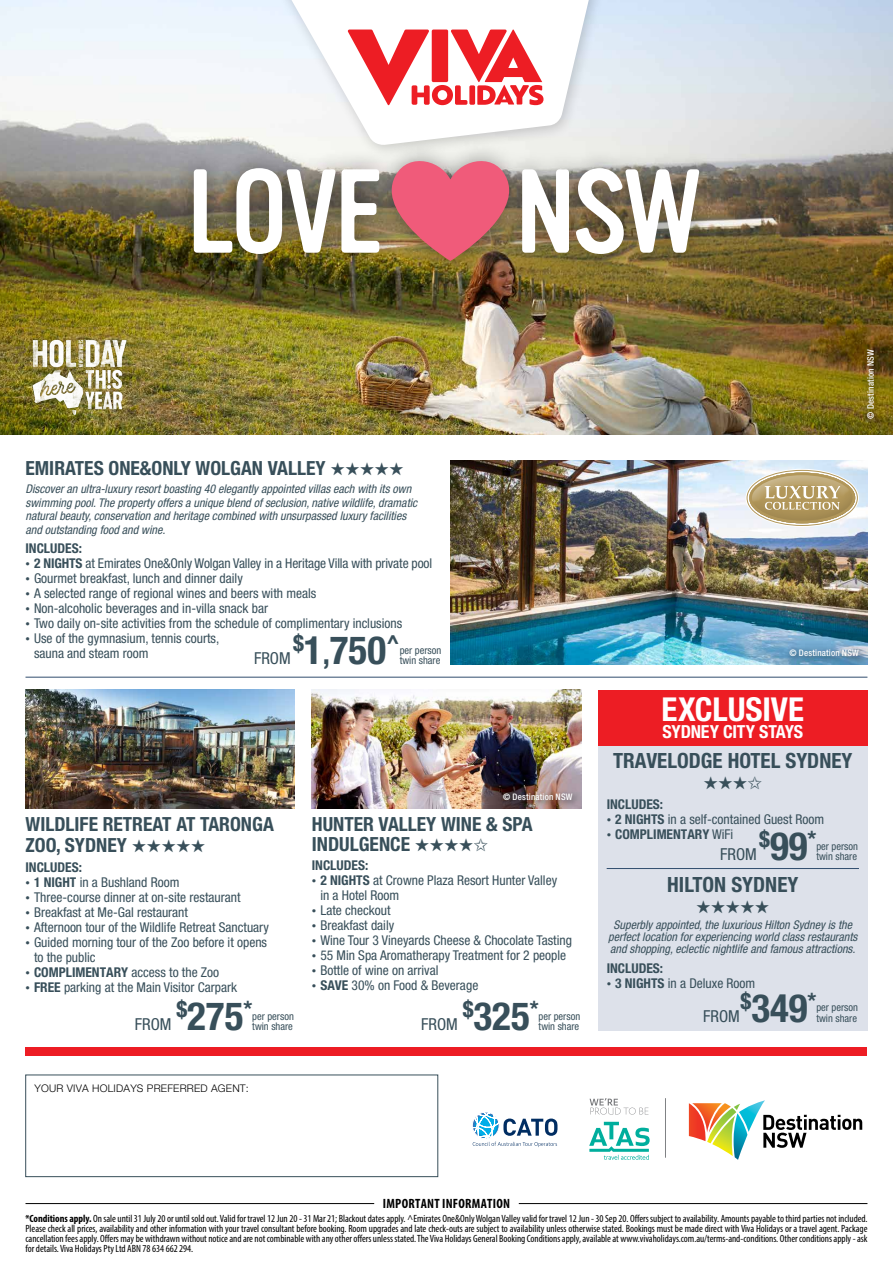
<style>
.page{position:relative;width:893px;height:1263px;background:#fff}
.page>*{position:absolute;margin:0;border:0;box-sizing:border-box;transform-origin:0 0}
.t1{font:700 condensed 33px "Helvetica Neue LT Std";color:#fff}
.t2{font:700 condensed 21px "Helvetica Neue LT Std";color:#384f5a}
.t3{font:700 condensed 19.5px/21px "Helvetica Neue LT Std";color:#384f5a}
.t4{font:700 condensed 18px "Helvetica Neue LT Std";letter-spacing:-.015em;color:#fff}
.t5{font:18px "Zapf Dingbats ITC";color:#384f5a}
.t6{font:condensed 16.5px "Helvetica Neue";color:#384f5a}
.t7{font:condensed 13.5px/15px "Helvetica Neue LT Std";color:#384f5a}
.t8{font:700 condensed 13.5px "Helvetica Neue LT Std";color:#384f5a}
.t9{font:700 condensed 13.5px "Myriad Pro";letter-spacing:.02em;color:#000}
.t10{font:italic condensed 12px/13.5px "Helvetica Neue LT Std";color:#384f5a;text-align:center}
.t11{font:condensed 10.5px/9.8px "Myriad Pro";letter-spacing:-.005em;color:#000;text-align:justify}
.t12{font:condensed 10.5px/10.5px "Helvetica Neue LT Std";color:#384f5a;text-align:right}
.t13{font:300 10.5px "Helvetica Neue LT Std";letter-spacing:.02em;color:#000}
.t14{font:500 condensed 9px "Helvetica Neue LT Std";letter-spacing:.025em;color:#fff}
.s1{font-size:9px}
.s2{font-weight:700}
.s3{font-weight:700;font-size:39px}
.s4{font-weight:700;font-size:30px}
.s5{font-weight:400;font-size:9px}
.s6{font-weight:400}
</style>
<div class="page">
<svg style="left:472px;top:1112px;width:85px;height:35px"></svg>
<svg style="left:589px;top:1122px;width:61px;height:38px"></svg>
<svg style="left:590px;top:1098px;width:58px;height:16px"></svg>
<hr style="left:26px;top:1203px;width:348px;height:1px;background:#000">
<hr style="left:519px;top:1203px;width:348px;height:1px;background:#000">
<div style="left:26px;top:1047px;width:841px;height:9px;background:#ed1d24"></div>
<div style="left:26px;top:1075px;width:412px;height:102px;border:1px solid #384f5a"></div>
<hr style="left:665px;top:1098px;width:1px;height:60px;background:#808285">
<img style="left:0;top:0;width:893px;height:435px">
<div style="left:275px;top:0;width:330px;height:159px;background:#000;opacity:.2"></div>
<svg style="left:284px;top:0;width:308px;height:141px"></svg>
<div style="left:598px;top:690px;width:269px;height:340px;background:#dde1ea"></div>
<div style="left:598px;top:690px;width:269px;height:55px;background:#ed1d24"></div>
<img style="left:451px;top:460px;width:416px;height:204px">
<img style="left:26px;top:690px;width:269px;height:119px">
<img style="left:312px;top:690px;width:269px;height:119px">
<div style="left:498px;top:789px;width:82px;height:20px;background:#000;opacity:.6"></div>
<div style="left:785px;top:644px;width:82px;height:21px;background:#000;opacity:.6"></div>
<div style="left:862px;top:344px;width:20px;height:82px;background:#000;opacity:.6"></div>
<div style="left:745px;top:469px;width:114px;height:58px;border:2px solid #fff;border-radius:50%"></div>
<div style="left:747px;top:470px;width:111px;height:56px;border:1px solid #b2975a;border-radius:50%"></div>
<svg style="left:749px;top:473px;width:106px;height:50px;background:#c4b289"></svg>
<hr style="left:26px;top:677px;width:841px;height:1px;background:#314d6e">
<hr style="left:607px;top:868px;width:252px;height:1px;background:#314d6e">
<div style="left:174px;top:141px;width:544px;height:138px;background:#000;opacity:.4"></div>
<img style="left:194px;top:161px;width:375px;height:100px">
<svg style="left:576px;top:168px;width:123px;height:86px"></svg>
<svg style="left:689px;top:1100px;width:173px;height:60px"></svg>
<img style="left:0;top:329px;width:158px;height:95px">
<h3 class="t3" style="left:26px;top:458px;width:380px">EMIRATES ONE&amp;ONLY WOLGAN VALLEY ★★★★★</h3>
<p class="t10" style="left:26px;top:482px;width:393px;text-align:left">Discover an ultra-luxury resort boasting 40 elegantly appointed villas each with its own swimming pool. The property offers a unique blend of seclusion, native wildlife, dramatic natural beauty, conservation and heritage combined with unsurpassed luxury facilities and outstanding food and wine.</p>
<p class="t8" style="left:26px;top:540px;width:58px">INCLUDES:</p>
<p class="t7" style="left:26px;top:555px;width:408px"><span class="s1">•</span> <span class="s2">2 NIGHTS</span> at Emirates One&amp;Only Wolgan Valley in a Heritage Villa with private pool</p>
<p class="t7" style="left:26px;top:570px;width:219px"><span class="s1">•</span> Gourmet breakfast, lunch and dinner daily</p>
<p class="t7" style="left:26px;top:585px;width:292px"><span class="s1">•</span> A selected range of regional wines and beers with meals</p>
<p class="t7" style="left:26px;top:600px;width:244px"><span class="s1">•</span> Non-alcoholic beverages and in-villa snack bar</p>
<p class="t7" style="left:26px;top:615px;width:378px"><span class="s1">•</span> Two daily on-site activities from the schedule of complimentary inclusions</p>
<p class="t7" style="left:34px;top:630px;width:187px;text-indent:-9px"><span class="s1">•</span> Use of the gymnasium, tennis courts, sauna and steam room</p>
<p class="t12" style="left:293px;top:645px;width:150px"><sup>$</sup><span class="s3">1</span><span class="s4">,</span><span class="s3">750</span><sup>^</sup>per person twin share</p>
<p class="t6" style="left:254px;top:649px;width:38px">FROM</p>
<p class="t14" style="left:503px;top:792px;width:71px">© Destination NSW</p>
<h3 class="t3" style="left:26px;top:814px;width:250px">WILDLIFE RETREAT AT TARONGA<br>ZOO, SYDNEY ★★★★★</h3>
<p class="t8" style="left:26px;top:859px;width:58px">INCLUDES:</p>
<p class="t7" style="left:26px;top:874px;width:155px"><span class="s1">•</span> <span class="s2">1 NIGHT</span> in a Bushland Room</p>
<p class="t7" style="left:26px;top:889px;width:216px"><span class="s1">•</span> Three-course dinner at on-site restaurant</p>
<p class="t7" style="left:26px;top:904px;width:164px"><span class="s1">•</span> Breakfast at Me-Gal restaurant</p>
<p class="t7" style="left:26px;top:919px;width:245px"><span class="s1">•</span> Afternoon tour of the Wildlife Retreat Sanctuary</p>
<p class="t7" style="left:34px;top:934px;width:235px;text-indent:-9px"><span class="s1">•</span> Guided morning tour of the Zoo before it opens to the public</p>
<p class="t7" style="left:26px;top:964px;width:195px"><span class="s1">•</span> <span class="s2">COMPLIMENTARY</span> access to the Zoo</p>
<p class="t7" style="left:26px;top:979px;width:213px"><span class="s1">•</span> <span class="s2">FREE</span> parking at the Main Visitor Carpark</p>
<h3 class="t3" style="left:312px;top:814px;width:222px;line-height:19.5px">HUNTER VALLEY WINE &amp; SPA<br>INDULGENCE ★★★★✩</h3>
<p class="t8" style="left:312px;top:857px;width:58px">INCLUDES:</p>
<p class="t7" style="left:320px;top:873px;width:238px;text-indent:-9px"><span class="s1">•</span> <span class="s2">2 NIGHTS</span> at Crowne Plaza Resort Hunter Valley in a Hotel Room</p>
<p class="t7" style="left:312px;top:903px;width:80px"><span class="s1">•</span> Late checkout</p>
<p class="t7" style="left:312px;top:918px;width:84px"><span class="s1">•</span> Breakfast daily</p>
<p class="t7" style="left:312px;top:933px;width:262px"><span class="s1">•</span> Wine Tour 3 Vineyards Cheese &amp; Chocolate Tasting</p>
<p class="t7" style="left:312px;top:948px;width:256px"><span class="s1">•</span> 55 Min Spa Aromatherapy Treatment for 2 people</p>
<p class="t7" style="left:312px;top:963px;width:128px"><span class="s1">•</span> Bottle of wine on arrival</p>
<p class="t7" style="left:312px;top:978px;width:168px"><span class="s1">•</span> <span class="s2">SAVE</span> 30% on Food &amp; Beverage</p>
<p class="t12" style="left:176px;top:1010px;width:119px"><sup>$</sup><span class="s3">275</span><sup>*</sup>per person twin share</p>
<p class="t6" style="left:135px;top:1015px;width:38px">FROM</p>
<p class="t12" style="left:463px;top:1010px;width:119px"><sup>$</sup><span class="s3">325</span><sup>*</sup>per person twin share</p>
<p class="t6" style="left:421px;top:1015px;width:38px">FROM</p>
<p class="t13" style="left:34px;top:1082px;width:216px">YOUR VIVA HOLIDAYS PREFERRED AGENT:</p>
<p class="t14" style="left:865px;top:419px;width:71px;rotate:-90deg">© Destination NSW</p>
<p class="t14" style="left:789px;top:647px;width:71px">© Destination NSW</p>
<h1 class="t1" style="left:662px;top:689px;width:144px">EXCLUSIVE</h1>
<h3 class="t4" style="left:662px;top:720px;width:142px">SYDNEY CITY STAYS</h3>
<h2 class="t2" style="left:613px;top:748px;width:241px">TRAVELODGE HOTEL SYDNEY</h2>
<h3 class="t5" style="left:703px;top:775px;width:60px">★★★✩</h3>
<p class="t8" style="left:607px;top:796px;width:58px">INCLUDES:</p>
<p class="t7" style="left:607px;top:811px;width:219px"><span class="s1">•</span> <span class="s2">2 NIGHTS</span> in a self-contained Guest Room</p>
<p class="t8" style="left:607px;top:826px;width:128px"><span class="s5">•</span> COMPLIMENTARY <span class="s6">WiFi</span></p>
<h2 class="t2" style="left:667px;top:872px;width:133px">HILTON SYDNEY</h2>
<h3 class="t5" style="left:696px;top:898px;width:75px">★★★★★</h3>
<p class="t10" style="left:608px;top:919px;width:251px;line-height:12px">Superbly appointed, the luxurious Hilton Sydney is the perfect location for experiencing world class restaurants and shopping, eclectic nightlife and famous attractions.</p>
<p class="t8" style="left:607px;top:959px;width:58px">INCLUDES:</p>
<p class="t7" style="left:607px;top:975px;width:150px"><span class="s1">•</span> <span class="s2">3 NIGHTS</span> in a Deluxe Room</p>
<p class="t6" style="left:703px;top:1006px;width:38px">FROM</p>
<p class="t12" style="left:759px;top:840px;width:100px"><sup>$</sup><span class="s3">99</span><sup>*</sup>per person twin share</p>
<p class="t6" style="left:720px;top:845px;width:38px">FROM</p>
<p class="t12" style="left:740px;top:1002px;width:119px"><sup>$</sup><span class="s3">349</span><sup>*</sup>per person twin share</p>
<p class="t9" style="left:383px;top:1195px;width:129px">IMPORTANT INFORMATION</p>
<p class="t11" style="left:26px;top:1214px;width:844px"><span class="s2">*Conditions apply.</span> On sale until 31 July 20 or until sold out. Valid for travel 12 Jun 20 - 31 Mar 21; Blackout dates apply. ^Emirates One&amp;Only Wolgan Valley valid for travel 12 Jun - 30 Sep 20. Offers subject to availability. Amounts payable to third parties not included.<br>Please check all prices, availability and other information with your travel consultant before booking. Room upgrades and late check-outs are subject to availability unless otherwise stated. Bookings must be made direct with Viva Holidays or a travel agent. Package cancellation fees apply. Offers may be withdrawn without notice and are not combinable with any other offers unless stated. The Viva Holidays General Booking Conditions apply, available at www.vivaholidays.com.au/terms-and-conditions. Other conditions apply - ask for details. Viva Holidays Pty Ltd ABN 78 634 662 294.</p>
</div>
